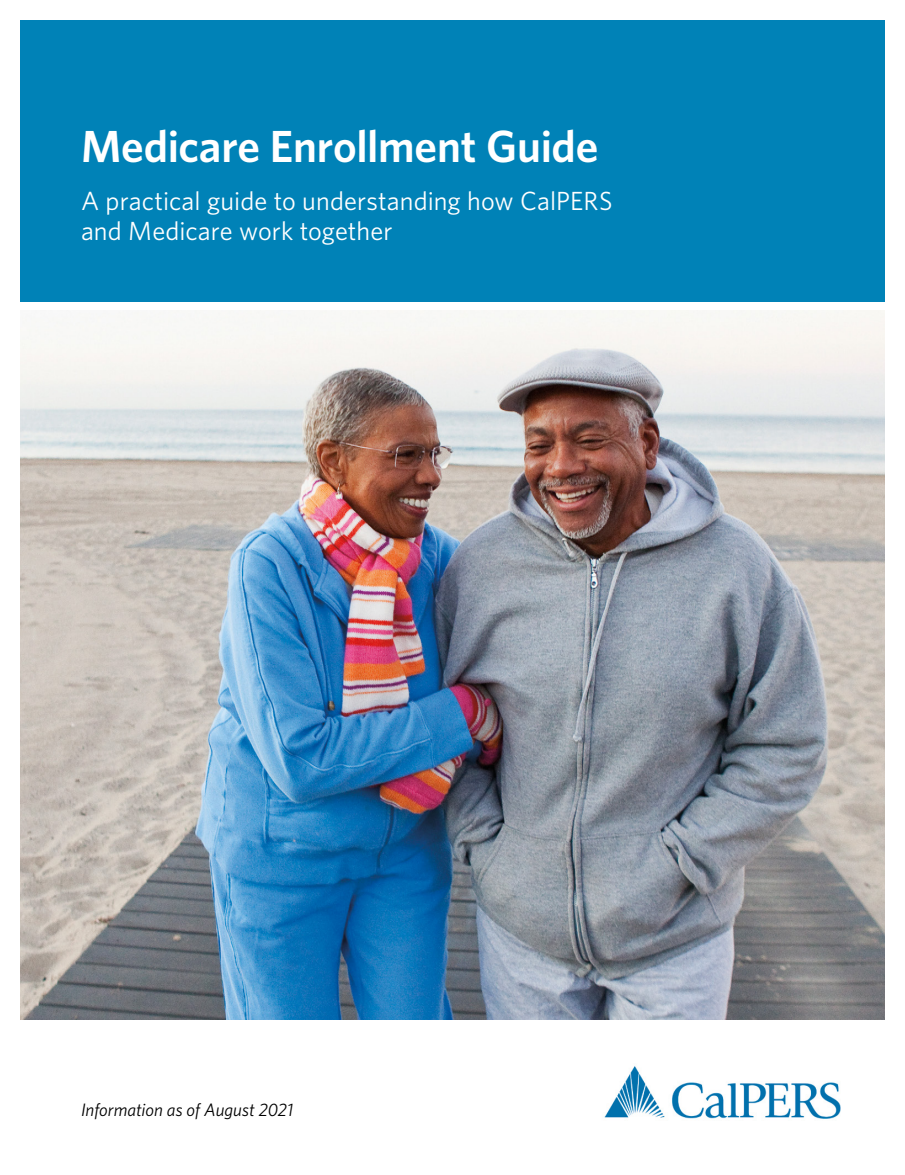
<style>
.page{position:relative;width:905px;height:1175px;background:#fff}
.page>*{position:absolute;margin:0;border:0;box-sizing:border-box;transform-origin:0 0}
.t1{font:600 45px "Whitney";letter-spacing:-.005em;color:#fff}
.t2{font:26.25px/30px "Whitney";letter-spacing:.005em;color:#fff}
.t3{font:italic 18px "Whitney";color:#000}
</style>
<div class="page">
<img style="left:20px;top:310px;width:864px;height:709px">
<img style="left:604px;top:1066px;width:237px;height:53px">
<div style="left:20px;top:20px;width:864px;height:282px;background:#0082b7"></div>
<h1 class="t1" style="left:81px;top:116px;width:519px">Medicare Enrollment Guide</h1>
<h1 class="t2" style="left:81px;top:185px;width:533px">A practical guide to understanding how CalPERS and Medicare work together</h1>
<p class="t3" style="left:81px;top:1097px;width:213px">Information as of August 2021</p>
</div>
